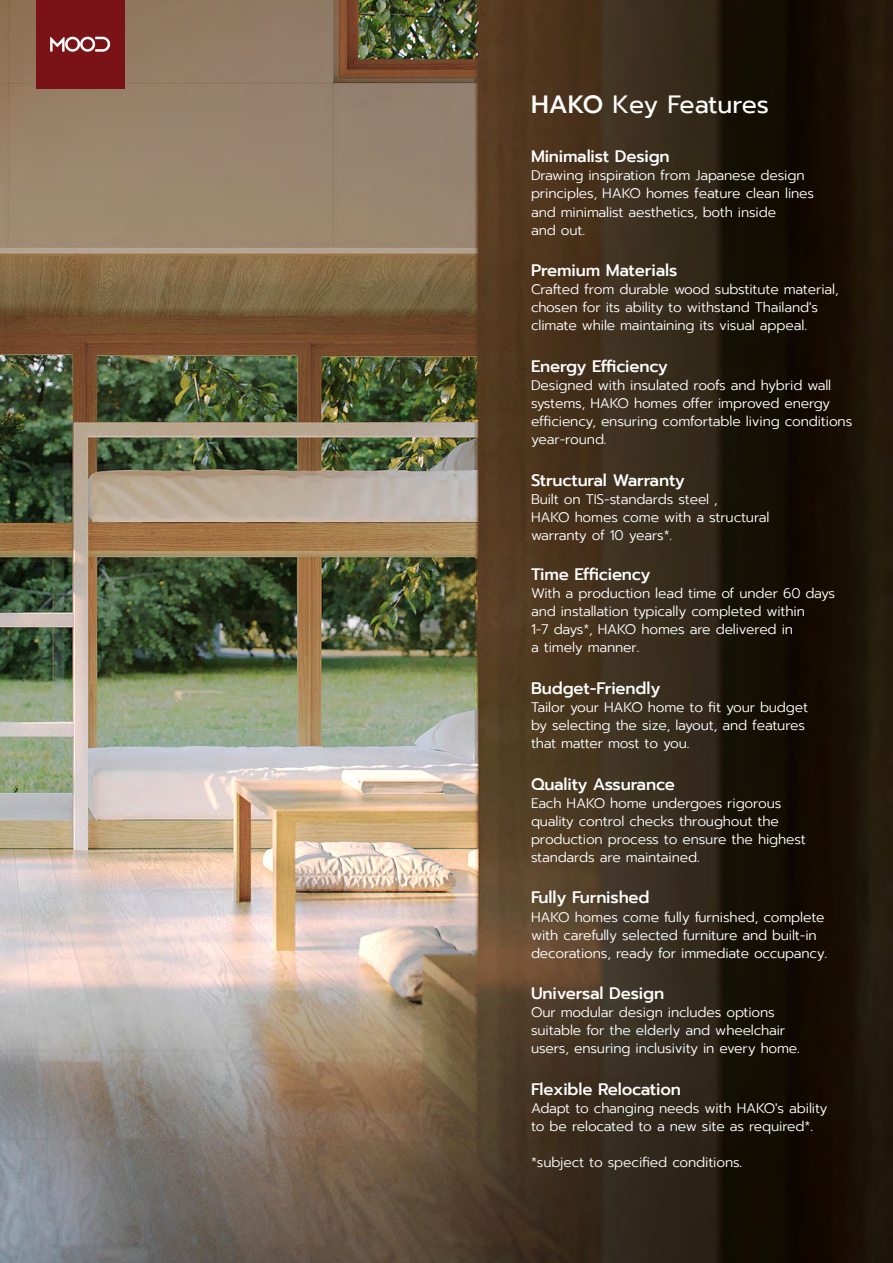
<style>
.page{position:relative;width:893px;height:1263px;background:#fff}
.page>*{position:absolute;margin:0;border:0;box-sizing:border-box;transform-origin:0 0}
.t1{font:24.9px "Prompt";letter-spacing:-.005em;color:#fff}
.t2{font:500 16.65px "Prompt";letter-spacing:-.01em;color:#fff}
.t3{font:300 13.8px/18px "Prompt";letter-spacing:-.01em;color:#fff}
.s1{font-weight:500}
</style>
<div class="page">
<img style="left:0;top:0;width:893px;height:1263px">
<div style="left:36px;top:0;width:88px;height:88px;background:#7a1318"></div>
<svg style="left:50px;top:37px;width:60px;height:15px"></svg>
<h1 class="t1" style="left:531px;top:86px;width:239px"><span class="s1">HAKO</span> Key Features</h1>
<p class="t2" style="left:531px;top:145px;width:140px">Minimalist Design</p>
<p class="t3" style="left:531px;top:167px;width:285px">Drawing inspiration from Japanese design principles, HAKO homes feature clean lines and minimalist aesthetics, both inside<br>and out.</p>
<p class="t2" style="left:531px;top:258px;width:148px">Premium Materials</p>
<p class="t3" style="left:531px;top:280px;width:309px">Crafted from durable wood substitute material, chosen for its ability to withstand Thailand's climate while maintaining its visual appeal.</p>
<p class="t2" style="left:531px;top:354px;width:138px">Energy Efficiency</p>
<p class="t3" style="left:531px;top:376px;width:323px">Designed with insulated roofs and hybrid wall systems, HAKO homes offer improved energy efficiency, ensuring comfortable living conditions year-round.</p>
<p class="t2" style="left:531px;top:468px;width:155px">Structural Warranty</p>
<p class="t3" style="left:531px;top:490px;width:240px">Built on TIS-standards steel ,<br>HAKO homes come with a structural warranty of 10 years*.</p>
<p class="t2" style="left:531px;top:563px;width:121px">Time Efficiency</p>
<p class="t3" style="left:531px;top:585px;width:306px">With a production lead time of under 60 days and installation typically completed within<br>1-7 days*, HAKO homes are delivered in<br>a timely manner.</p>
<p class="t2" style="left:531px;top:676px;width:131px">Budget-Friendly</p>
<p class="t3" style="left:531px;top:698px;width:279px">Tailor your HAKO home to fit your budget by selecting the size, layout, and features that matter most to you.</p>
<p class="t2" style="left:531px;top:772px;width:146px">Quality Assurance</p>
<p class="t3" style="left:531px;top:794px;width:276px">Each HAKO home undergoes rigorous quality control checks throughout the production process to ensure the highest standards are maintained.</p>
<p class="t2" style="left:531px;top:886px;width:120px">Fully Furnished</p>
<p class="t3" style="left:531px;top:908px;width:298px">HAKO homes come fully furnished, complete with carefully selected furniture and built-in decorations, ready for immediate occupancy.</p>
<p class="t2" style="left:531px;top:981px;width:135px">Universal Design</p>
<p class="t3" style="left:531px;top:1003px;width:270px">Our modular design includes options suitable for the elderly and wheelchair users, ensuring inclusivity in every home.</p>
<p class="t2" style="left:531px;top:1077px;width:152px">Flexible Relocation</p>
<p class="t3" style="left:531px;top:1099px;width:298px">Adapt to changing needs with HAKO's ability to be relocated to a new site as required*.</p>
<p class="t3" style="left:531px;top:1153px;width:213px">*subject to specified conditions.</p>
</div>
